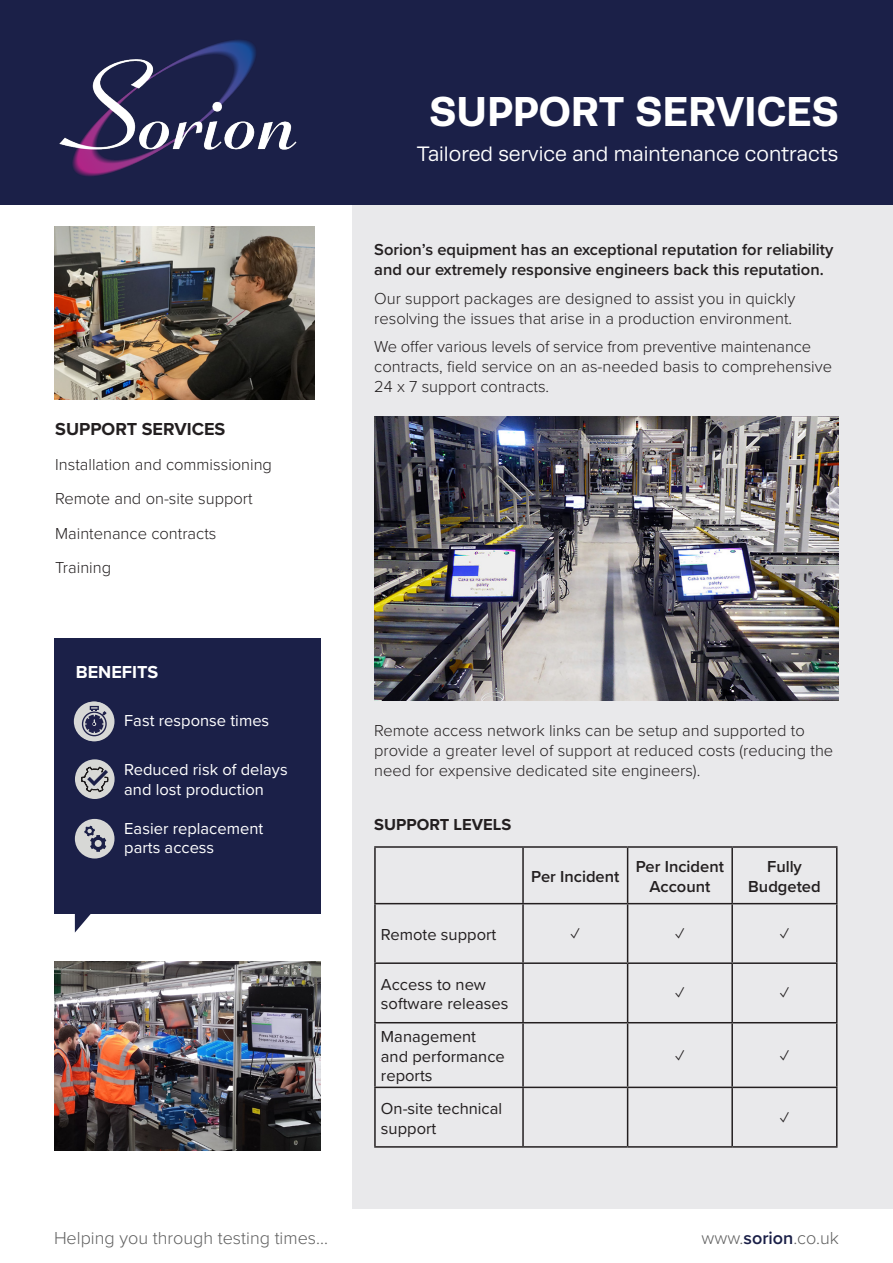
<style>
.page{position:relative;width:893px;height:1263px;background:#fff}
.page>*{position:absolute;margin:0;border:0;box-sizing:border-box;transform-origin:0 0}
.t1{font:700 42px "Runda";color:#fff}
.t2{font:21px "Runda";color:#fff}
.t3{font:300 18px "Proxima Nova";color:#606060}
.t4{font:700 18px "Proxima Nova";color:#231f20}
.t5{font:700 18px "Proxima Nova";color:#fff}
.t6{font:300 16.5px/19.8px "Proxima Nova";color:#231f20}
.t7{font:600 16.5px/19.8px "Proxima Nova";color:#231f20}
.t8{font:16.5px/19.8px "Proxima Nova";color:#231f20}
.t9{font:16.5px/19.8px "Proxima Nova";color:#fff}
.t10{font:700 16.5px "Proxima Nova";color:#231f20}
.s1{font-weight:600;color:#1a1f47}
</style>
<div class="page">
<div style="left:353px;top:204px;width:540px;height:1004px;background:#e9e9eb"></div>
<img style="left:54px;top:227px;width:261px;height:172px">
<div style="left:0;top:0;width:893px;height:204px;background:#1b2048"></div>
<img style="left:59px;top:40px;width:238px;height:137px">
<div style="left:54px;top:638px;width:266px;height:276px;background:#1b2048"></div>
<div style="left:75px;top:819px;width:39px;height:39px;background:#d7d8d6;border-radius:50%"></div>
<svg style="left:75px;top:914px;width:16px;height:18px"></svg>
<div style="left:75px;top:702px;width:39px;height:39px;background:#d7d8d6;border-radius:50%"></div>
<div style="left:75px;top:759px;width:40px;height:40px;background:#d7d8d6;border-radius:50%"></div>
<div style="left:74px;top:701px;width:39px;height:40px;background:#d7d8d6;border-radius:50%"></div>
<svg style="left:81px;top:766px;width:29px;height:29px"></svg>
<img style="left:374px;top:417px;width:465px;height:283px">
<hr style="left:374px;top:846px;width:149px;height:2px;background:#231f20">
<hr style="left:374px;top:848px;width:2px;height:55px;background:#231f20">
<hr style="left:523px;top:846px;width:105px;height:2px;background:#231f20">
<hr style="left:522px;top:848px;width:2px;height:55px;background:#231f20">
<hr style="left:628px;top:846px;width:104px;height:2px;background:#231f20">
<hr style="left:627px;top:848px;width:1px;height:55px;background:#231f20">
<hr style="left:732px;top:846px;width:105px;height:2px;background:#231f20">
<hr style="left:731px;top:848px;width:2px;height:55px;background:#231f20">
<hr style="left:836px;top:848px;width:1px;height:55px;background:#231f20">
<hr style="left:374px;top:903px;width:149px;height:1px;background:#231f20">
<hr style="left:374px;top:904px;width:2px;height:58px;background:#231f20">
<hr style="left:523px;top:903px;width:105px;height:1px;background:#231f20">
<hr style="left:522px;top:904px;width:2px;height:58px;background:#231f20">
<hr style="left:628px;top:903px;width:104px;height:1px;background:#231f20">
<hr style="left:627px;top:904px;width:1px;height:58px;background:#231f20">
<hr style="left:732px;top:903px;width:105px;height:1px;background:#231f20">
<hr style="left:731px;top:904px;width:2px;height:58px;background:#231f20">
<hr style="left:836px;top:904px;width:1px;height:58px;background:#231f20">
<hr style="left:374px;top:962px;width:149px;height:2px;background:#231f20">
<hr style="left:374px;top:964px;width:2px;height:58px;background:#231f20">
<hr style="left:523px;top:962px;width:105px;height:2px;background:#231f20">
<hr style="left:522px;top:964px;width:2px;height:58px;background:#231f20">
<hr style="left:628px;top:962px;width:104px;height:2px;background:#231f20">
<hr style="left:627px;top:964px;width:1px;height:58px;background:#231f20">
<hr style="left:732px;top:962px;width:105px;height:2px;background:#231f20">
<hr style="left:731px;top:964px;width:2px;height:58px;background:#231f20">
<hr style="left:836px;top:964px;width:1px;height:58px;background:#231f20">
<hr style="left:374px;top:1022px;width:149px;height:1px;background:#231f20">
<hr style="left:374px;top:1023px;width:2px;height:63px;background:#231f20">
<hr style="left:523px;top:1022px;width:105px;height:1px;background:#231f20">
<hr style="left:522px;top:1023px;width:2px;height:63px;background:#231f20">
<hr style="left:628px;top:1022px;width:104px;height:1px;background:#231f20">
<hr style="left:627px;top:1023px;width:1px;height:63px;background:#231f20">
<hr style="left:732px;top:1022px;width:105px;height:1px;background:#231f20">
<hr style="left:731px;top:1023px;width:2px;height:63px;background:#231f20">
<hr style="left:836px;top:1023px;width:1px;height:63px;background:#231f20">
<hr style="left:374px;top:1086px;width:149px;height:2px;background:#231f20">
<hr style="left:374px;top:1088px;width:2px;height:58px;background:#231f20">
<hr style="left:523px;top:1086px;width:105px;height:2px;background:#231f20">
<hr style="left:522px;top:1088px;width:2px;height:58px;background:#231f20">
<hr style="left:628px;top:1086px;width:104px;height:2px;background:#231f20">
<hr style="left:627px;top:1088px;width:1px;height:58px;background:#231f20">
<hr style="left:732px;top:1086px;width:105px;height:2px;background:#231f20">
<hr style="left:731px;top:1088px;width:2px;height:58px;background:#231f20">
<hr style="left:836px;top:1088px;width:1px;height:58px;background:#231f20">
<hr style="left:374px;top:1146px;width:149px;height:2px;background:#231f20">
<hr style="left:523px;top:1146px;width:105px;height:2px;background:#231f20">
<hr style="left:628px;top:1146px;width:104px;height:2px;background:#231f20">
<hr style="left:732px;top:1146px;width:105px;height:2px;background:#231f20">
<svg style="left:84px;top:826px;width:22px;height:26px"></svg>
<svg style="left:82px;top:706px;width:25px;height:30px"></svg>
<img style="left:54px;top:961px;width:266px;height:189px">
<p class="t1" style="left:429px;top:87px;width:411px">SUPPORT SERVICES</p>
<p class="t2" style="left:417px;top:142px;width:423px">Tailored service and maintenance contracts</p>
<p class="t4" style="left:55px;top:416px;width:172px">SUPPORT SERVICES</p>
<p class="t6" style="left:55px;top:453px;width:218px">Installation and commissioning</p>
<p class="t6" style="left:55px;top:488px;width:199px">Remote and on-site support</p>
<p class="t6" style="left:55px;top:522px;width:163px">Maintenance contracts</p>
<p class="t6" style="left:55px;top:557px;width:57px">Training</p>
<p class="t5" style="left:76px;top:658px;width:84px">BENEFITS</p>
<p class="t9" style="left:124px;top:709px;width:147px">Fast response times</p>
<p class="t9" style="left:124px;top:759px;width:165px">Reduced risk of delays and lost production</p>
<p class="t9" style="left:124px;top:818px;width:141px">Easier replacement parts access</p>
<p class="t7" style="left:374px;top:240px;width:461px">Sorion’s equipment has an exceptional reputation for reliability and our extremely responsive engineers back this reputation.</p>
<p class="t6" style="left:374px;top:287px;width:423px">Our support packages are designed to assist you in quickly resolving the issues that arise in a production environment.</p>
<p class="t6" style="left:374px;top:336px;width:459px">We offer various levels of service from preventive maintenance contracts, field service on an as-needed basis to comprehensive<br>24 x 7 support contracts.</p>
<p class="t6" style="left:374px;top:720px;width:461px">Remote access network links can be setup and supported to provide a greater level of support at reduced costs (reducing the need for expensive dedicated site engineers).</p>
<p class="t10" style="left:374px;top:812px;width:139px">SUPPORT LEVELS</p>
<p class="t7" style="left:531px;top:866px;width:90px">Per Incident</p>
<p class="t7" style="left:636px;top:856px;width:90px">Per Incident</p>
<p class="t7" style="left:649px;top:876px;width:62px">Account</p>
<p class="t7" style="left:767px;top:856px;width:36px">Fully</p>
<p class="t7" style="left:748px;top:876px;width:74px">Budgeted</p>
<p class="t8" style="left:381px;top:924px;width:117px">Remote support</p>
<p class="t8" style="left:571px;top:924px;width:10px">✓</p>
<p class="t8" style="left:675px;top:924px;width:10px">✓</p>
<p class="t8" style="left:780px;top:924px;width:10px">✓</p>
<p class="t8" style="left:381px;top:973px;width:129px">Access to new software releases</p>
<p class="t8" style="left:675px;top:983px;width:10px">✓</p>
<p class="t8" style="left:780px;top:983px;width:10px">✓</p>
<p class="t8" style="left:381px;top:1026px;width:125px">Management and performance reports</p>
<p class="t8" style="left:675px;top:1045px;width:10px">✓</p>
<p class="t8" style="left:780px;top:1045px;width:10px">✓</p>
<p class="t8" style="left:381px;top:1097px;width:123px">On-site technical support</p>
<p class="t8" style="left:780px;top:1107px;width:10px">✓</p>
<p class="t3" style="left:54px;top:1225px;width:275px">Helping you through testing times...</p>
<p class="t3" style="left:702px;top:1225px;width:139px">www.<span class="s1">sorion</span>.co.uk</p>
</div>
